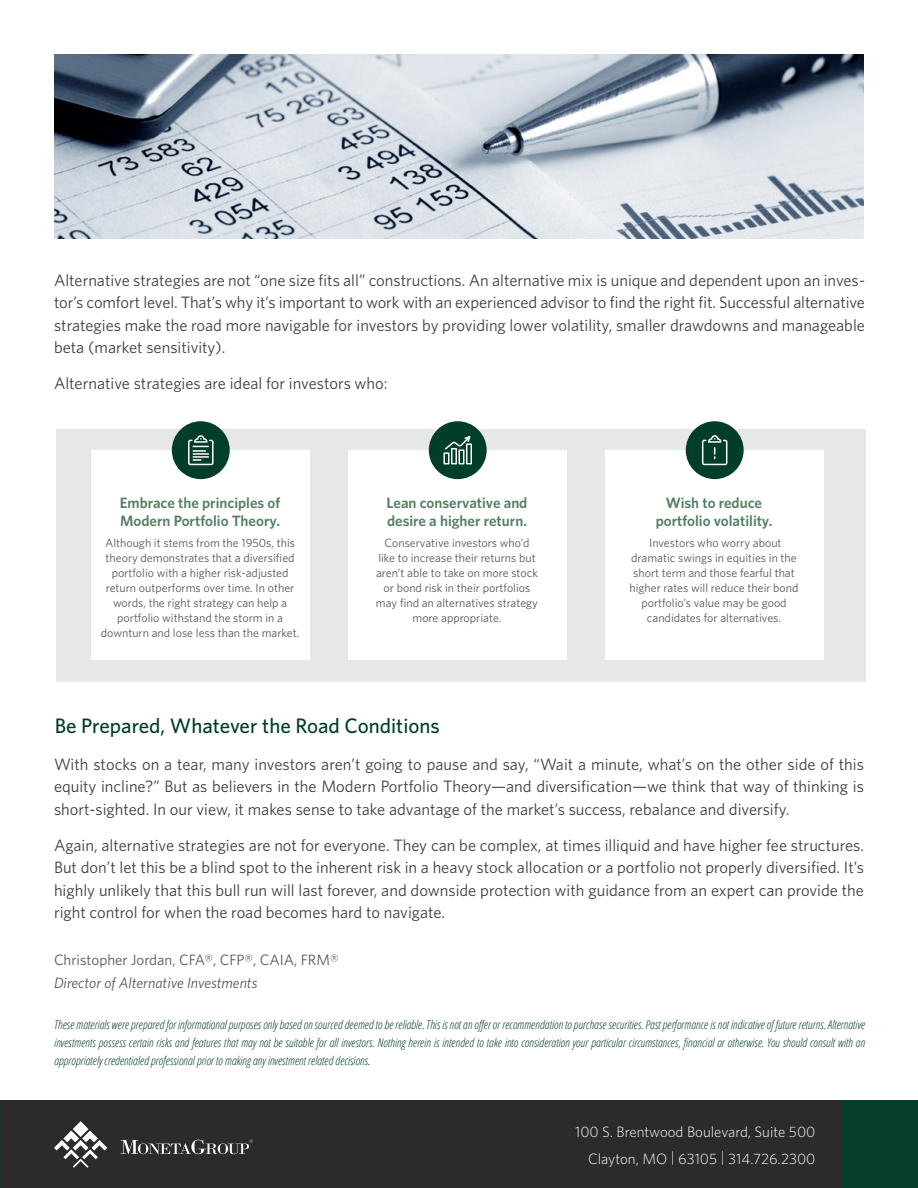
<style>
.page{position:relative;width:918px;height:1188px;background:#fff}
.page>*{position:absolute;margin:0;border:0;box-sizing:border-box;transform-origin:0 0}
.t1{font:500 21px "Whitney";color:#013e2a}
.Paragraph_Style_1{font:16.5px/22.5px "Whitney";color:#3e3e3f;text-align:justify}
.t2{font:600 15px/18px "Whitney";color:#537f61}
.t3{font:300 15px/27px "Whitney";color:#fff;text-align:right}
.t4{font:15px "Whitney";color:#57585a}
.t5{font:italic 15px "Whitney";color:#57585a}
.t6{font:12px/15px "Whitney";color:#57585a;text-align:center}
.t7{font:italic 300 condensed 12px/18px "Open Sans";color:#013e2a;text-align:justify}
</style>
<div class="page">
<img style="left:54px;top:54px;width:810px;height:185px">
<div style="left:1px;top:1101px;width:917px;height:87px;background:#2c2a2c"></div>
<div style="left:842px;top:1101px;width:76px;height:87px;background:#073e2b"></div>
<div style="left:56px;top:429px;width:810px;height:253px;background:#e6e7e9"></div>
<div style="left:92px;top:450px;width:218px;height:209px;background:#fff"></div>
<div style="left:349px;top:450px;width:218px;height:209px;background:#fff"></div>
<div style="left:606px;top:450px;width:218px;height:209px;background:#fff"></div>
<div style="left:172px;top:421px;width:58px;height:58px;background:#013e2a;border-radius:50%"></div>
<div style="left:429px;top:421px;width:58px;height:58px;background:#013e2a;border-radius:50%"></div>
<div style="left:686px;top:421px;width:58px;height:58px;background:#013e2a;border-radius:50%"></div>
<svg style="left:188px;top:435px;width:26px;height:30px"></svg>
<svg style="left:443px;top:436px;width:29px;height:28px"></svg>
<svg style="left:702px;top:435px;width:25px;height:30px"></svg>
<svg style="left:54px;top:1121px;width:53px;height:47px"></svg>
<svg style="left:121px;top:1140px;width:132px;height:14px"></svg>
<p class="Paragraph_Style_1" style="left:54px;top:268px;width:813px">Alternative strategies are not “one size fits all” constructions. An alternative mix is unique and dependent upon an inves&shy;tor’s comfort level. That’s why it’s important to work with an experienced advisor to find the right fit. Successful alternative strategies make the road more navigable for investors by providing lower volatility, smaller drawdowns and manageable beta (market sensitivity).</p>
<p class="Paragraph_Style_1" style="left:54px;top:372px;width:335px">Alternative strategies are ideal for investors who:</p>
<p class="t2" style="left:120px;top:493px;width:162px">Embrace the principles of<br>Modern Portfolio Theory.</p>
<p class="t6" style="left:101px;top:535px;width:200px">Although it stems from the 1950s, this theory demonstrates that a diversified portfolio with a higher risk-adjusted return outperforms over time. In other words, the right strategy can help a portfolio withstand the storm in a downturn and lose less than the market.</p>
<p class="t2" style="left:387px;top:493px;width:142px">Lean conservative and desire a higher return.</p>
<p class="t6" style="left:376px;top:535px;width:164px">Conservative investors who’d like to increase their returns but aren’t able to take on more stock or bond risk in their portfolios may find an alternatives strategy more appropriate.</p>
<p class="t2" style="left:656px;top:493px;width:118px;text-align:center">Wish to reduce portfolio volatility.</p>
<p class="t6" style="left:629px;top:535px;width:171px">Investors who worry about dramatic swings in equities in the short term and those fearful that higher rates will reduce their bond portfolio’s value may be good candidates for alternatives.</p>
<p class="t1" style="left:55px;top:712px;width:387px">Be Prepared, Whatever the Road Conditions</p>
<p class="Paragraph_Style_1" style="left:54px;top:752px;width:812px">With stocks on a tear, many investors aren’t going to pause and say, “Wait a minute, what’s on the other side of this equity incline?” But as believers in the Modern Portfolio Theory—and diversification—we think that way of thinking is short-sighted. In our view, it makes sense to take advantage of the market’s success, rebalance and diversify.</p>
<p class="Paragraph_Style_1" style="left:54px;top:833px;width:812px">Again, alternative strategies are not for everyone. They can be complex, at times illiquid and have higher fee structures.<br>But don’t let this be a blind spot to the inherent risk in a heavy stock allocation or a portfolio not properly diversified. It’s highly unlikely that this bull run will last forever, and downside protection with guidance from an expert can provide the right control for when the road becomes hard to navigate.</p>
<p class="t4" style="left:54px;top:950px;width:286px">Christopher Jordan, CFA®, CFP®, CAIA, FRM®</p>
<p class="t5" style="left:54px;top:973px;width:205px">Director of Alternative Investments</p>
<p class="t7" style="left:54px;top:1016px;width:813px">These materials were prepared for informational purposes only based on sourced deemed to be reliable. This is not an offer or recommendation to purchase securities. Past performance is not indicative of future returns. Alternative investments possess certain risks and features that may not be suitable for all investors. Nothing herein is intended to take into consideration your particular circumstances, financial or otherwise. You should consult with an appropriately credentialed professional prior to making any investment related decisions.</p>
<p class="t3" style="left:575px;top:1118px;width:242px">100 S. Brentwood Boulevard, Suite 500<br>Clayton, MO | 63105 | 314.726.2300</p>
</div>
